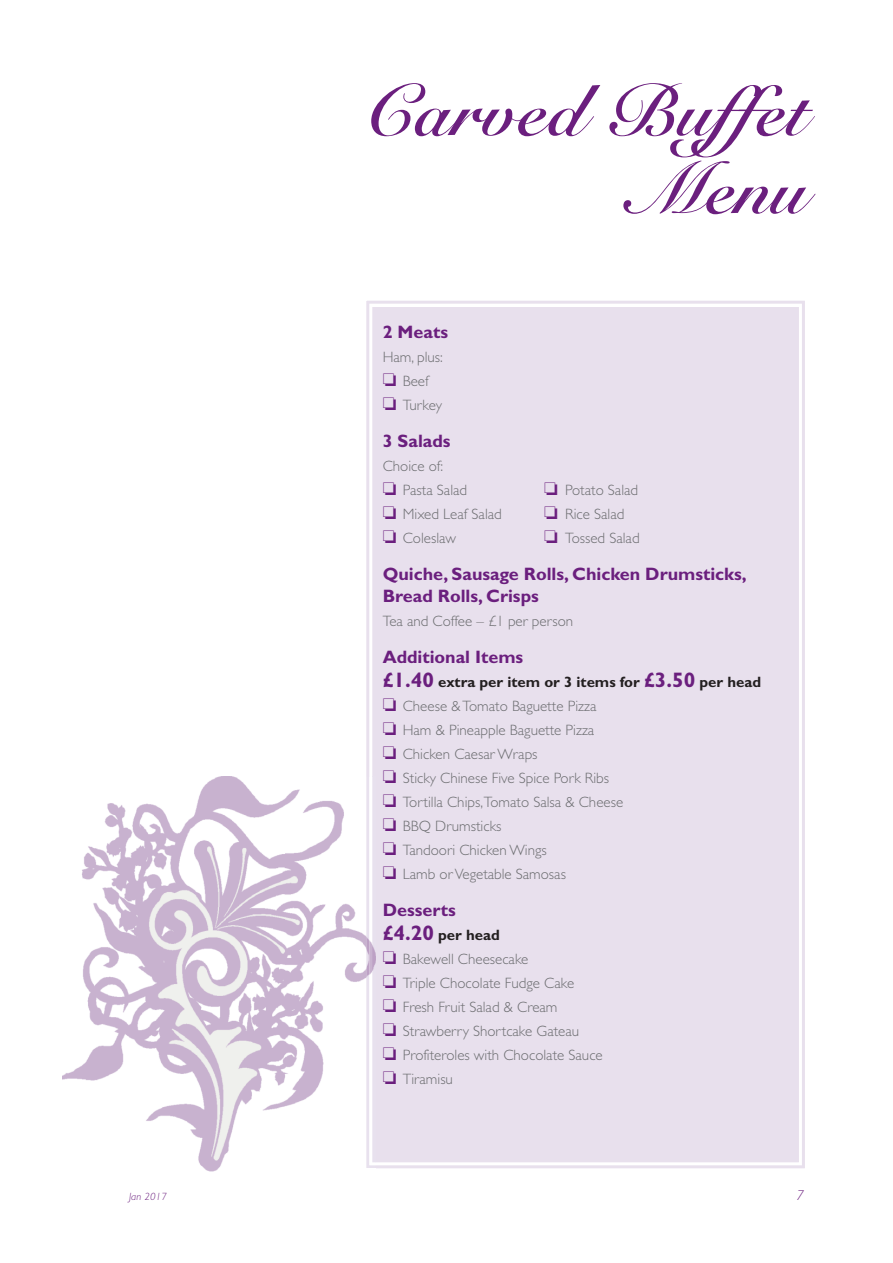
<style>
.page{position:relative;width:893px;height:1263px;background:#fff}
.page>*{position:absolute;margin:0;border:0;box-sizing:border-box;transform-origin:0 0}
.t1{font:72px/78px "Snell Roundhand Bold Script";letter-spacing:.015em;color:#6b1f7e;text-align:right}
.t2{font:700 18px/21.6px "Gill Sans";color:#6b1f7e}
.t3{font:300 15px "Gill Sans";color:#6c6d70}
.t4{font:700 15px "Gill Sans";color:#231f20}
.t5{font:italic 300 15px "Myriad Pro";color:#6b1f7e}
.t6{font:italic 300 10.5px "Gill Sans";letter-spacing:.015em;color:#6b1f7e}
.s1{color:#6b1f7e}
.s2{font-size:21px;color:#6b1f7e}
</style>
<div class="page">
<div style="left:372px;top:307px;width:427px;height:855px;background:#e8e0ed"></div>
<div style="left:363px;top:298px;width:445px;height:873px;border:3px solid #fff"></div>
<img style="left:62px;top:776px;width:304px;height:395px">
<img style="left:366px;top:776px;width:10px;height:392px">
<img style="left:369px;top:776px;width:7px;height:389px">
<svg style="left:366px;top:1168px;width:10px;height:3px"></svg>
<h1 class="t1" style="left:366px;top:82px;width:462px">Carved Buffet<br>Menu</h1>
<p class="t2" style="left:383px;top:322px;width:67px">2 Meats</p>
<p class="t3" style="left:383px;top:351px;width:62px">Ham, plus:</p>
<p class="t3" style="left:383px;top:375px;width:48px"><span class="s1">□</span> Beef</p>
<p class="t3" style="left:383px;top:399px;width:61px"><span class="s1">□</span> Turkey</p>
<p class="t2" style="left:383px;top:432px;width:69px">3 Salads</p>
<p class="t3" style="left:383px;top:460px;width:62px">Choice of:</p>
<p class="t3" style="left:383px;top:484px;width:86px"><span class="s1">□</span> Pasta Salad</p>
<p class="t3" style="left:544px;top:484px;width:95px"><span class="s1">□</span> Potato Salad</p>
<p class="t3" style="left:383px;top:508px;width:121px"><span class="s1">□</span> Mixed Leaf Salad</p>
<p class="t3" style="left:544px;top:508px;width:82px"><span class="s1">□</span> Rice Salad</p>
<p class="t3" style="left:383px;top:532px;width:75px"><span class="s1">□</span> Coleslaw</p>
<p class="t3" style="left:544px;top:532px;width:97px"><span class="s1">□</span> Tossed Salad</p>
<p class="t2" style="left:383px;top:565px;width:366px">Quiche, Sausage Rolls, Chicken Drumsticks,<br>Bread Rolls, Crisps</p>
<p class="t3" style="left:383px;top:615px;width:192px">Tea and Coffee – £1 per person</p>
<p class="t2" style="left:383px;top:647px;width:142px">Additional Items</p>
<p class="t4" style="left:383px;top:676px;width:380px"><span class="s2">£1.40</span> extra per item or 3 items for <span class="s2">£3.50</span> per head</p>
<p class="t3" style="left:383px;top:700px;width:215px"><span class="s1">□</span> Cheese &amp;Tomato Baguette Pizza</p>
<p class="t3" style="left:383px;top:724px;width:213px"><span class="s1">□</span> Ham &amp; Pineapple Baguette Pizza</p>
<p class="t3" style="left:383px;top:748px;width:156px"><span class="s1">□</span> Chicken Caesar Wraps</p>
<p class="t3" style="left:383px;top:772px;width:228px"><span class="s1">□</span> Sticky Chinese Five Spice Pork Ribs</p>
<p class="t3" style="left:383px;top:796px;width:242px"><span class="s1">□</span> Tortilla Chips,Tomato Salsa &amp; Cheese</p>
<p class="t3" style="left:383px;top:820px;width:120px"><span class="s1">□</span> BBQ Drumsticks</p>
<p class="t3" style="left:383px;top:844px;width:166px"><span class="s1">□</span> Tandoori Chicken Wings</p>
<p class="t3" style="left:383px;top:868px;width:185px"><span class="s1">□</span> Lamb orVegetable Samosas</p>
<p class="t2" style="left:383px;top:901px;width:75px">Desserts</p>
<p class="t4" style="left:383px;top:929px;width:119px"><span class="s2">£4.20</span> per head</p>
<p class="t3" style="left:383px;top:953px;width:147px"><span class="s1">□</span> Bakewell Cheesecake</p>
<p class="t3" style="left:383px;top:977px;width:193px"><span class="s1">□</span> Triple Chocolate Fudge Cake</p>
<p class="t3" style="left:383px;top:1001px;width:176px"><span class="s1">□</span> Fresh Fruit Salad &amp; Cream</p>
<p class="t3" style="left:383px;top:1025px;width:198px"><span class="s1">□</span> Strawberry Shortcake Gateau</p>
<p class="t3" style="left:383px;top:1049px;width:222px"><span class="s1">□</span> Profiteroles with Chocolate Sauce</p>
<p class="t3" style="left:383px;top:1073px;width:72px"><span class="s1">□</span> Tiramisu</p>
<p class="t6" style="left:129px;top:1192px;width:39px">Jan 2017</p>
<p class="t5" style="left:796px;top:1189px;width:8px">7</p>
</div>
